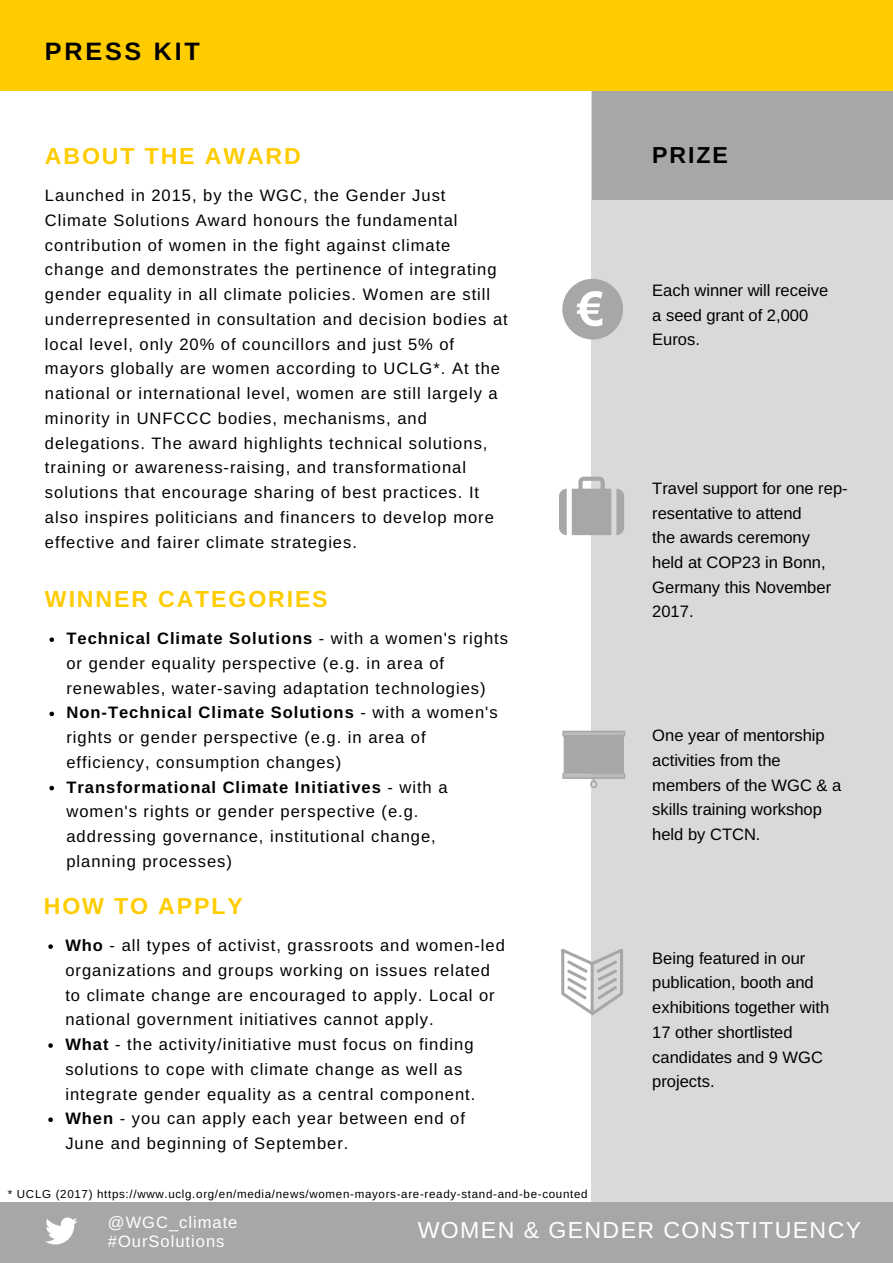
<style>
.page{position:relative;width:893px;height:1263px;background:#fff}
.page>*{position:absolute;margin:0;border:0;box-sizing:border-box;transform-origin:0 0}
.t1{font:700 25.2px "Arimo";letter-spacing:.11em;color:#000}
.t2{font:23.1px "Arimo";letter-spacing:.06em;color:#fff}
.t3{font:700 23.1px "Arimo";letter-spacing:.08em;color:#fc0}
.t4{font:700 23.1px "Arimo";letter-spacing:.08em;color:#000}
.t5{font:16.5px/24.8px "Arimo";letter-spacing:.06em;color:#000}
.t6{font:16.5px/24.8px "Arimo";color:#000}
.t7{font:16.5px/19px "Arimo";letter-spacing:.06em;color:#fff}
.t8{font:700 16.5px/15.8px "Arimo";letter-spacing:.06em;color:#fff}
.t9{font:11.55px "Arimo";letter-spacing:.06em;color:#000}
.s1{font-weight:700}
</style>
<div class="page">
<div style="left:591px;top:0;width:301px;height:1262px;background:#d9d9d9"></div>
<div style="left:592px;top:89px;width:300px;height:111px;background:#a7a7a7"></div>
<div style="left:0;top:0;width:892px;height:91px;background:#fc0"></div>
<div style="left:0;top:1203px;width:892px;height:59px;background:#a7a7a7"></div>
<svg style="left:45px;top:1217px;width:32px;height:28px"></svg>
<svg style="left:49px;top:637px;width:5px;height:5px"></svg>
<svg style="left:49px;top:712px;width:5px;height:4px"></svg>
<svg style="left:49px;top:786px;width:5px;height:4px"></svg>
<svg style="left:559px;top:477px;width:65px;height:58px"></svg>
<div style="left:562px;top:279px;width:61px;height:60px;background:#a7a7a7;border-radius:50%"></div>
<svg style="left:576px;top:291px;width:26px;height:35px"></svg>
<svg style="left:561px;top:949px;width:62px;height:66px"></svg>
<svg style="left:562px;top:731px;width:63px;height:57px"></svg>
<svg style="left:48px;top:944px;width:5px;height:5px"></svg>
<svg style="left:48px;top:1043px;width:5px;height:5px"></svg>
<svg style="left:48px;top:1117px;width:5px;height:5px"></svg>
<h1 class="t1" style="left:45px;top:38px;width:156px">PRESS KIT</h1>
<h2 class="t3" style="left:45px;top:143px;width:257px">ABOUT THE AWARD</h2>
<p class="t5" style="left:45px;top:183px;width:464px">Launched in 2015, by the WGC, the Gender Just Climate Solutions Award honours the fundamental contribution of women in the fight against climate change and demonstrates the pertinence of integrating gender equality in all climate policies. Women are still underrepresented in consultation and decision bodies at local level, only 20% of councillors and just 5% of mayors globally are women according to UCLG*. At the national or international level, women are still largely a minority in UNFCCC bodies, mechanisms, and delegations. The award highlights technical solutions, training or awareness-raising, and transformational solutions that encourage sharing of best practices. It also inspires politicians and financers to develop more effective and fairer climate strategies.</p>
<h2 class="t3" style="left:45px;top:586px;width:284px">WINNER CATEGORIES</h2>
<p class="t5" style="left:66px;top:626px;width:443px"><span class="s1">Technical Climate Solutions</span> - with a women's rights or gender equality perspective (e.g. in area of renewables, water-saving adaptation technologies)<br><span class="s1">Non-Technical Climate Solutions</span> - with a women's rights or gender perspective (e.g. in area of efficiency, consumption changes)<br><span class="s1">Transformational Climate Initiatives</span> - with a women's rights or gender perspective (e.g. addressing governance, institutional change, planning processes)</p>
<h2 class="t3" style="left:44px;top:893px;width:200px">HOW TO APPLY</h2>
<p class="t5" style="left:65px;top:933px;width:441px"><span class="s1">Who</span> - all types of activist, grassroots and women-led organizations and groups working on issues related to climate change are encouraged to apply. Local or national government initiatives cannot apply.<br><span class="s1">What</span> - the activity/initiative must focus on finding solutions to cope with climate change as well as integrate gender equality as a central component.<br><span class="s1">When</span> - you can apply each year between end of June and beginning of September.</p>
<p class="t9" style="left:8px;top:1187px;width:581px">* UCLG (2017) https://www.uclg.org/en/media/news/women-mayors-are-ready-stand-and-be-counted</p>
<h2 class="t4" style="left:652px;top:142px;width:77px">PRIZE</h2>
<p class="t6" style="left:652px;top:278px;width:177px">Each winner will receive a seed grant of 2,000<br>Euros.</p>
<p class="t6" style="left:652px;top:476px;width:197px">Travel support for one rep&shy;resentative to attend<br>the awards ceremony<br>held at COP23 in Bonn,<br>Germany this November<br>2017.</p>
<p class="t6" style="left:652px;top:723px;width:190px">One year of mentorship activities from the members of the WGC &amp; a skills training workshop held by CTCN.</p>
<p class="t6" style="left:652px;top:946px;width:178px">Being featured in our publication, booth and exhibitions together with<br>17 other shortlisted candidates and 9 WGC projects.</p>
<p class="t7" style="left:108px;top:1213px;width:131px">@WGC_climate #OurSolutions</p>
<h2 class="t2" style="left:417px;top:1217px;width:445px">WOMEN &amp; GENDER CONSTITUENCY</h2>
<p class="t8" style="left:152px;top:1217px;width:135px">@WGC_climate #O rSolutions</p>
<h2 class="t2" style="left:442px;top:1219px;width:363px">Women &amp; Gender Constituency</h2>
</div>
